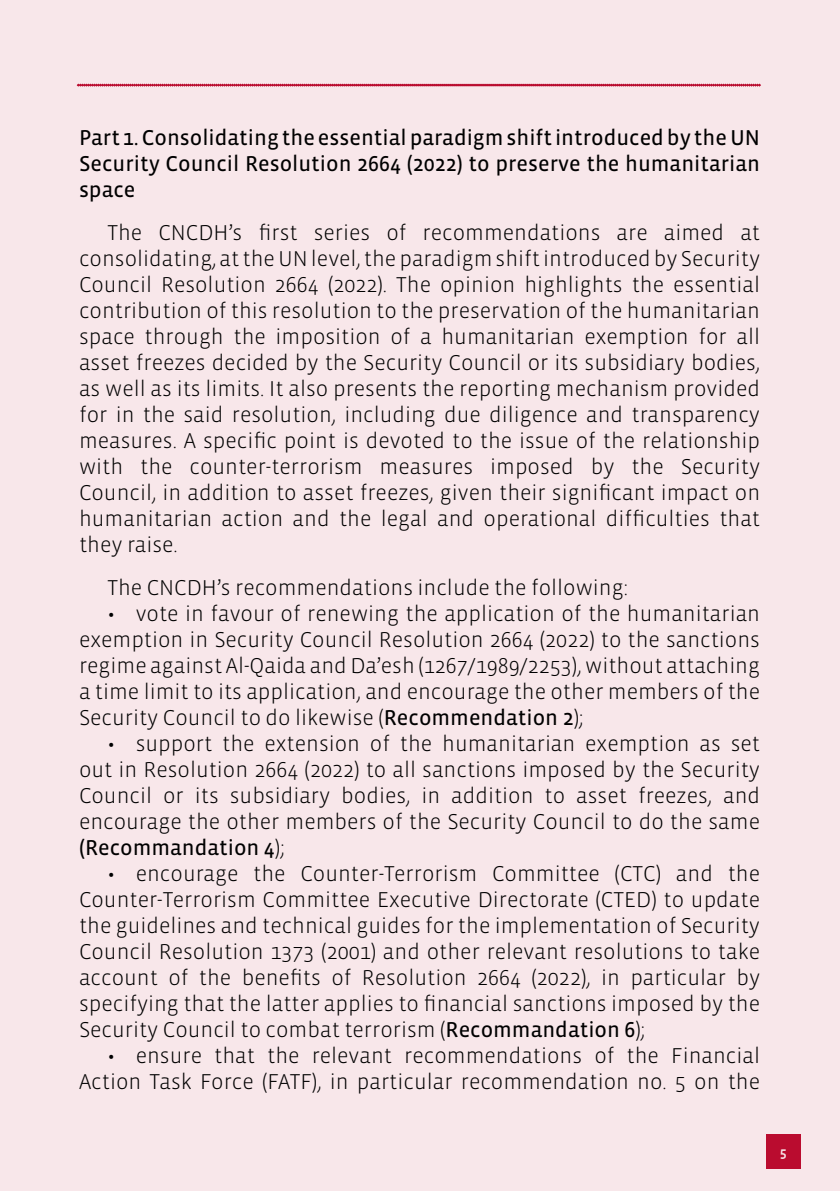
<style>
.page{position:relative;width:840px;height:1191px;background:#fff}
.page>*{position:absolute;margin:0;border:0;box-sizing:border-box;transform-origin:0 0}
.contenu{font:300 22px/26px "Vista Sans OT";color:#000;text-align:justify}
.contenu-2{font:22px/26px "Vista Sans OT";color:#000;text-align:justify}
.t1{font:500 14px "Vista Sans OT";color:#fff}
.s1{font-weight:400}
</style>
<div class="page">
<div style="left:0;top:0;width:839px;height:1191px;background:#f8e7ea"></div>
<h5 class="contenu-2" style="left:79px;top:125px;width:682px">Part 1. Consolidating the essential paradigm shift introduced by the UN Security Council Resolution 2664 (2022) to preserve the humanitarian space</h5>
<h5 class="contenu" style="left:79px;top:220px;width:682px;text-indent:28px">The CNCDH’s first series of recommendations are aimed at consolidating, at the UN level, the paradigm shift introduced by Security Council Resolution 2664 (2022). The opinion highlights the essential contribution of this resolution to the preservation of the humanitarian space through the imposition of a humanitarian exemption for all asset freezes decided by the Security Council or its subsidiary bodies, as well as its limits. It also presents the reporting mechanism provided for in the said resolution, including due diligence and transparency measures. A specific point is devoted to the issue of the relationship with the counter-terrorism measures imposed by the Security Council, in addition to asset freezes, given their significant impact on humanitarian action and the legal and operational difficulties that they raise.</h5>
<h5 class="contenu" style="left:107px;top:575px;width:521px">The CNCDH’s recommendations include the following:</h5>
<h5 class="contenu" style="left:79px;top:601px;width:682px;text-indent:28px">• vote in favour of renewing the application of the humanitarian exemption in Security Council Resolution 2664 (2022) to the sanctions regime against Al-Qaida and Da’esh (1267/1989/2253), without attaching a time limit to its application, and encourage the other members of the Security Council to do likewise (<span class="s1">Recommendation 2</span>);</h5>
<h5 class="contenu" style="left:79px;top:731px;width:682px;text-indent:28px">• support the extension of the humanitarian exemption as set out in Resolution 2664 (2022) to all sanctions imposed by the Security Council or its subsidiary bodies, in addition to asset freezes, and encourage the other members of the Security Council to do the same <span class="s1">(Recommandation 4</span>);</h5>
<h5 class="contenu" style="left:79px;top:861px;width:682px;text-indent:28px">• encourage the Counter-Terrorism Committee (CTC) and the Counter-Terrorism Committee Executive Directorate (CTED) to update the guidelines and technical guides for the implementation of Security Council Resolution 1373 (2001) and other relevant resolutions to take account of the benefits of Resolution 2664 (2022), in particular by specifying that the latter applies to financial sanctions imposed by the Security Council to combat terrorism (<span class="s1">Recommandation 6</span>);</h5>
<h5 class="contenu" style="left:79px;top:1043px;width:682px;text-align:right">• ensure that the relevant recommendations of the Financial<br>Action Task Force (FATF), in particular recommendation no. 5 on the</h5>
<p class="t1" style="left:779px;top:1145px;width:8px">5</p>
</div>
